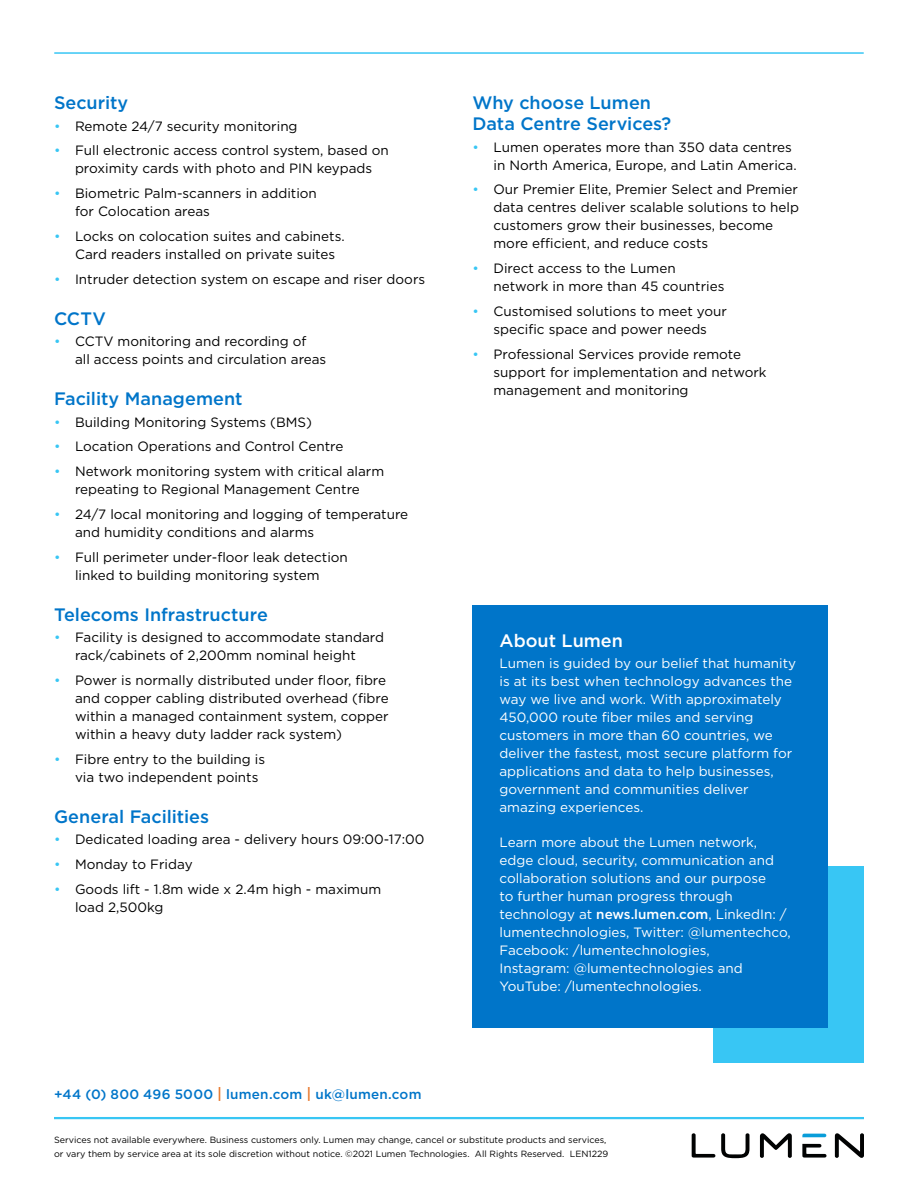
<style>
.page{position:relative;width:918px;height:1188px;background:#fff}
.page>*{position:absolute;margin:0;border:0;box-sizing:border-box;transform-origin:0 0}
.t1{font:500 18px/21px "Gotham";color:#0075c9}
.t2{font:500 18px "Gotham";color:#fff}
.t3{font:13.5px/18px "Gotham";color:#000}
.t4{font:13.5px/18px "Gotham";color:#fff}
.t5{font:500 13.5px "Gotham";letter-spacing:.015em;color:#0075c9}
.t6{font:9px/13.5px "Gotham";color:#000}
.s1{color:#38c6f4}
.s2{font-weight:500}
.s3{font-size:15px;color:#e77528}
</style>
<div class="page">
<hr style="left:55px;top:52px;width:808px;height:2px;background:#38c6f4">
<hr style="left:54px;top:1117px;width:810px;height:2px;background:#38c6f4">
<svg style="left:692px;top:1133px;width:23px;height:25px"></svg>
<svg style="left:721px;top:1133px;width:28px;height:25px"></svg>
<svg style="left:760px;top:1133px;width:32px;height:25px"></svg>
<svg style="left:802px;top:1134px;width:24px;height:3px"></svg>
<svg style="left:802px;top:1144px;width:24px;height:14px"></svg>
<svg style="left:835px;top:1133px;width:29px;height:25px"></svg>
<div style="left:714px;top:867px;width:150px;height:196px;background:#38c6f4"></div>
<div style="left:472px;top:606px;width:356px;height:422px;background:#0075c9"></div>
<h1 class="t1" style="left:54px;top:92px;width:76px">Security</h1>
<p class="t3" style="left:54px;top:117px;width:245px"><span class="s1">•</span> Remote 24/7 security monitoring</p>
<p class="t3" style="left:54px;top:141px;width:336px;text-align:center"><span class="s1">•</span> Full electronic access control system, based on proximity cards with photo and PIN keypads</p>
<p class="t3" style="left:75px;top:184px;width:243px;text-indent:-21px"><span class="s1">•</span> Biometric Palm-scanners in addition for Colocation areas</p>
<p class="t3" style="left:75px;top:227px;width:271px;text-indent:-21px"><span class="s1">•</span> Locks on colocation suites and cabinets.<br>Card readers installed on private suites</p>
<p class="t3" style="left:54px;top:270px;width:373px"><span class="s1">•</span> Intruder detection system on escape and riser doors</p>
<h1 class="t1" style="left:54px;top:308px;width:54px">CCTV</h1>
<p class="t3" style="left:75px;top:332px;width:253px;text-indent:-21px"><span class="s1">•</span> CCTV monitoring and recording of<br>all access points and circulation areas</p>
<h1 class="t1" style="left:54px;top:388px;width:190px">Facility Management</h1>
<p class="t3" style="left:54px;top:413px;width:260px"><span class="s1">•</span> Building Monitoring Systems (BMS)</p>
<p class="t3" style="left:54px;top:437px;width:291px"><span class="s1">•</span> Location Operations and Control Centre</p>
<p class="t3" style="left:54px;top:462px;width:332px;text-align:center"><span class="s1">•</span> Network monitoring system with critical alarm repeating to Regional Management Centre</p>
<p class="t3" style="left:75px;top:505px;width:335px;text-indent:-21px"><span class="s1">•</span> 24/7 local monitoring and logging of temperature and humidity conditions and alarms</p>
<p class="t3" style="left:54px;top:548px;width:295px;text-align:center"><span class="s1">•</span> Full perimeter under-floor leak detection linked to building monitoring system</p>
<h1 class="t1" style="left:54px;top:604px;width:215px">Telecoms Infrastructure</h1>
<p class="t3" style="left:54px;top:628px;width:332px;text-align:center"><span class="s1">•</span> Facility is designed to accommodate standard rack/cabinets of 2,200mm nominal height</p>
<p class="t3" style="left:75px;top:671px;width:315px;text-indent:-21px"><span class="s1">•</span> Power is normally distributed under floor, fi bre and copper cabling distributed overhead (fi bre within a managed containment system, copper within a heavy duty ladder rack system)</p>
<p class="t3" style="left:75px;top:750px;width:192px;text-indent:-21px"><span class="s1">•</span> Fibre entry to the building is via two independent points</p>
<h1 class="t1" style="left:54px;top:806px;width:157px">General Facilities</h1>
<p class="t3" style="left:54px;top:830px;width:372px"><span class="s1">•</span> Dedicated loading area - delivery hours 09:00-17:00</p>
<p class="t3" style="left:54px;top:855px;width:140px"><span class="s1">•</span> Monday to Friday</p>
<p class="t3" style="left:75px;top:880px;width:308px;text-indent:-21px"><span class="s1">•</span> Goods lift - 1.8m wide x 2.4m high - maximum load 2,500kg</p>
<h1 class="t1" style="left:472px;top:92px;width:200px">Why choose Lumen<br>Data Centre Services?</h1>
<p class="t3" style="left:494px;top:138px;width:305px;text-indent:-21px"><span class="s1">•</span> Lumen operates more than 350 data centres in North America, Europe, and Latin America.</p>
<p class="t3" style="left:494px;top:180px;width:307px;text-indent:-21px"><span class="s1">•</span> Our Premier Elite, Premier Select and Premier data centres deliver scalable solutions to help customers grow their businesses, become more efficient, and reduce costs</p>
<p class="t3" style="left:494px;top:259px;width:232px;text-indent:-21px"><span class="s1">•</span> Direct access to the Lumen network in more than 45 countries</p>
<p class="t3" style="left:472px;top:302px;width:256px;text-align:center"><span class="s1">•</span> Customised solutions to meet your specific space and power needs</p>
<p class="t3" style="left:494px;top:345px;width:275px;text-indent:-21px"><span class="s1">•</span> Professional Services provide remote support for implementation and network management and monitoring</p>
<h1 class="t2" style="left:500px;top:629px;width:125px">About Lumen</h1>
<p class="t4" style="left:500px;top:654px;width:298px">Lumen is guided by our belief that humanity is at its best when technology advances the way we live and work. With approximately 450,000 route fi ber miles and serving customers in more than 60 countries, we deliver the fastest, most secure platform for applications and data to help businesses, government and communities deliver amazing experiences.</p>
<p class="t4" style="left:500px;top:833px;width:293px">Learn more about the Lumen network, edge cloud, security, communication and collaboration solutions and our purpose<br>to further human progress through technology at <span class="s2">news.lumen.com</span>, LinkedIn: / lumentechnologies, Twitter: @lumentechco, Facebook: /lumentechnologies,<br>Instagram: @lumentechnologies and YouTube: /lumentechnologies.</p>
<p class="t5" style="left:54px;top:1085px;width:369px">+44 (0) 800 496 5000 <span class="s3">|</span> lumen.com <span class="s3">|</span> uk@lumen.com</p>
<p class="t6" style="left:54px;top:1133px;width:556px">Services not available everywhere. Business customers only. Lumen may change, cancel or substitute products and services, or vary them by service area at its sole discretion without notice. ©2021 Lumen Technologies. All Rights Reserved. LEN1229</p>
</div>
